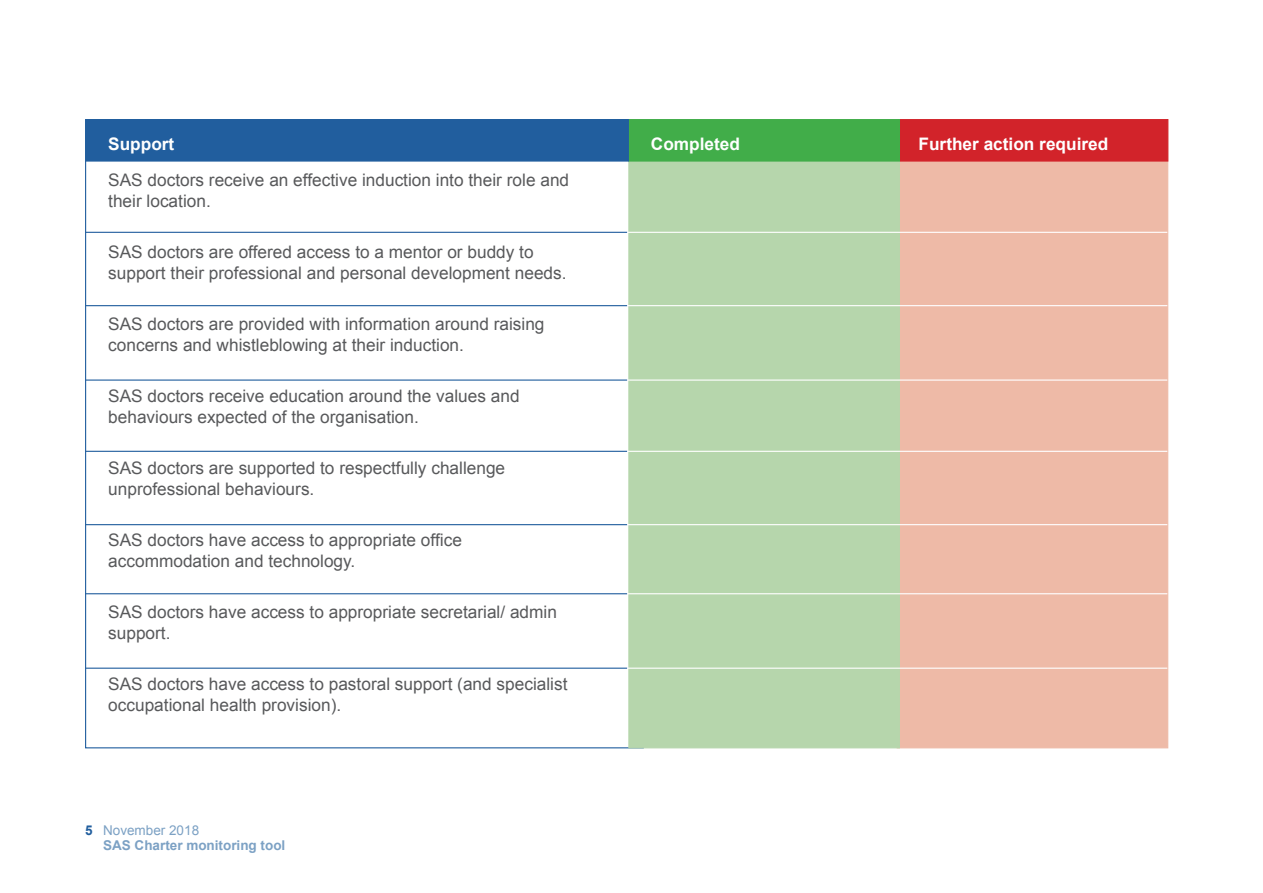
<style>
.page{position:relative;width:1263px;height:893px;background:#fff}
.page>*{position:absolute;margin:0;border:0;box-sizing:border-box;transform-origin:0 0}
.t1{font:17.25px/21px "Arial";color:#58595b}
.t2{font:700 17.25px "Arial";color:#fff}
.t3{font:700 13.5px "Arial";color:#7ca1c4}
.t4{font:13.5px "Arial";color:#7ca1c4}
.t5{font:700 13.5px "Arial";color:#215e9e}
</style>
<div class="page">
<div style="left:897px;top:119px;width:271px;height:629px;background:#eebaa7"></div>
<div style="left:897px;top:119px;width:271px;height:43px;background:#d2232a;border:1px solid #d2232a"></div>
<div style="left:628px;top:119px;width:272px;height:629px;background:#b6d6ac;border:1px solid #b6d6ac"></div>
<div style="left:628px;top:119px;width:272px;height:43px;background:#41ad49;border:1px solid #41ad49"></div>
<div style="left:85px;top:119px;width:544px;height:43px;background:#215e9e;border:1px solid #215e9e"></div>
<hr style="left:85px;top:232px;width:542px;height:1px;background:#215e9e">
<hr style="left:85px;top:305px;width:542px;height:1px;background:#215e9e">
<hr style="left:85px;top:379px;width:542px;height:2px;background:#215e9e">
<hr style="left:627px;top:232px;width:540px;height:1px;background:#fff">
<hr style="left:627px;top:305px;width:540px;height:1px;background:#fff">
<hr style="left:627px;top:379px;width:540px;height:2px;background:#fff">
<hr style="left:85px;top:451px;width:542px;height:1px;background:#215e9e">
<hr style="left:627px;top:451px;width:540px;height:1px;background:#fff">
<hr style="left:85px;top:524px;width:542px;height:1px;background:#215e9e">
<hr style="left:627px;top:524px;width:540px;height:1px;background:#fff">
<hr style="left:85px;top:593px;width:542px;height:1px;background:#215e9e">
<hr style="left:627px;top:593px;width:540px;height:1px;background:#fff">
<hr style="left:85px;top:668px;width:542px;height:1px;background:#215e9e">
<hr style="left:627px;top:668px;width:540px;height:1px;background:#fff">
<p class="t2" style="left:108px;top:132px;width:68px">Support</p>
<p class="t2" style="left:651px;top:132px;width:91px">Completed</p>
<p class="t2" style="left:918px;top:132px;width:191px">Further action required</p>
<p class="t1" style="left:108px;top:169px;width:462px">SAS doctors receive an effective induction into their role and their location.</p>
<p class="t1" style="left:108px;top:241px;width:460px">SAS doctors are offered access to a mentor or buddy to support their professional and personal development needs.</p>
<p class="t1" style="left:108px;top:313px;width:438px">SAS doctors are provided with information around raising concerns and whistleblowing at their induction.</p>
<p class="t1" style="left:108px;top:385px;width:413px">SAS doctors receive education around the values and behaviours expected of the organisation.</p>
<p class="t1" style="left:108px;top:457px;width:398px">SAS doctors are supported to respectfully challenge unprofessional behaviours.</p>
<p class="t1" style="left:108px;top:529px;width:355px">SAS doctors have access to appropriate office accommodation and technology.</p>
<p class="t1" style="left:108px;top:601px;width:450px">SAS doctors have access to appropriate secretarial/ admin support.</p>
<p class="t1" style="left:108px;top:673px;width:461px">SAS doctors have access to pastoral support (and specialist occupational health provision).</p>
<p class="t5" style="left:85px;top:821px;width:9px">5</p>
<p class="t4" style="left:103px;top:821px;width:98px">November 2018</p>
<p class="t3" style="left:103px;top:836px;width:184px">SAS Charter monitoring tool</p>
</div>
